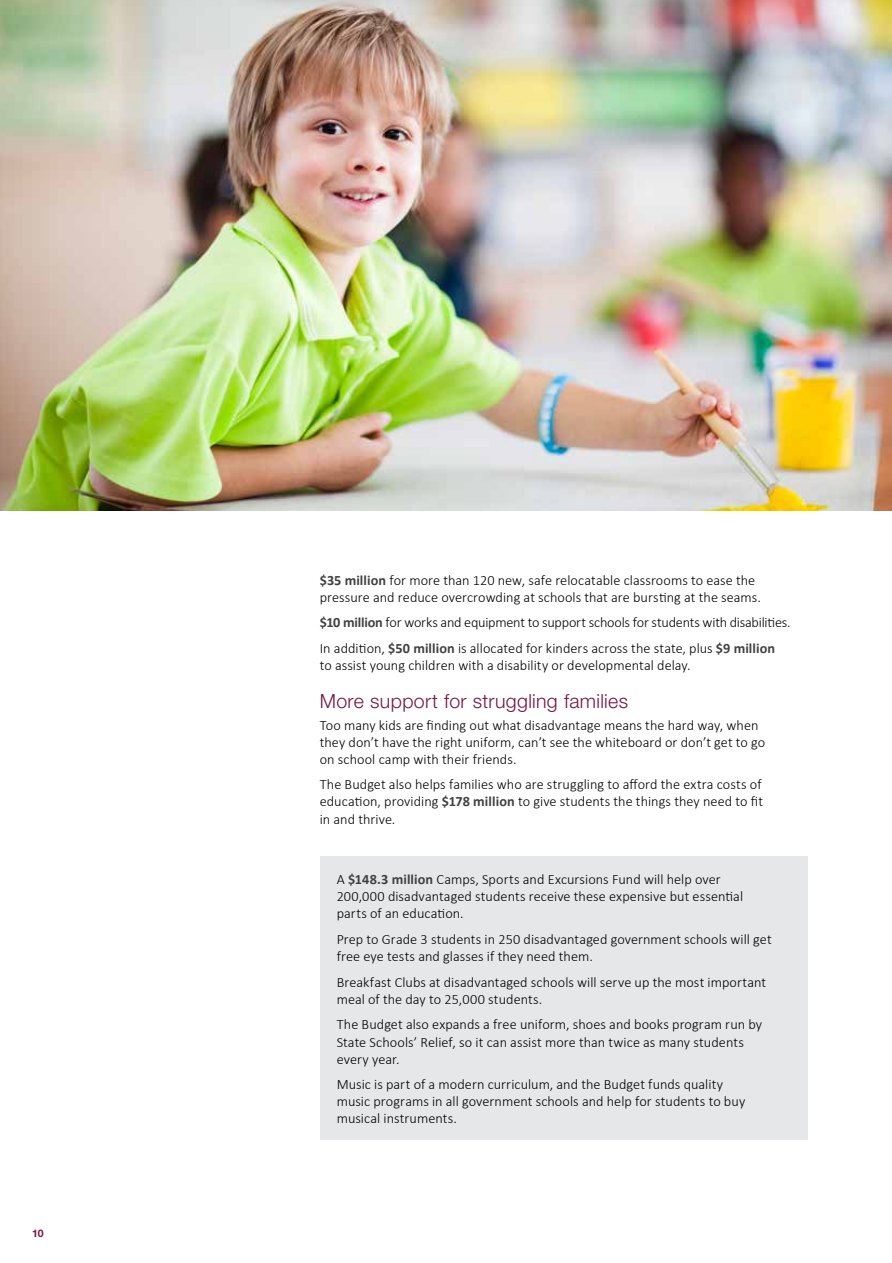
<style>
.page{position:relative;width:892px;height:1263px;background:#fff}
.page>*{position:absolute;margin:0;border:0;box-sizing:border-box;transform-origin:0 0}
.t1{font:300 19.5px "Helvetica Neue";letter-spacing:.02em;color:#761846}
.t2{font:300 14.25px/17.1px "Calibri";color:#000}
.t3{font:700 10.5px "Helvetica Neue East A";color:#761846}
.s1{font-weight:700;color:#414042}
</style>
<div class="page">
<img style="left:0;top:0;width:891px;height:510px">
<div style="left:319px;top:856px;width:488px;height:284px;background:#e6e7e8"></div>
<p class="t3" style="left:32px;top:1227px;width:13px">10</p>
<p class="t2" style="left:319px;top:571px;width:442px"><span class="s1">$35 million</span> for more than 120 new, safe relocatable classrooms to ease the pressure and reduce overcrowding at schools that are bursting at the seams.</p>
<p class="t2" style="left:319px;top:609px;width:472px;line-height:25.7px"><span class="s1">$10 million</span> for works and equipment to support schools for students with disabilities.<br>In addition, <span class="s1">$50 million</span> is allocated for kinders across the state, plus <span class="s1">$9 million</span></p>
<p class="t2" style="left:319px;top:656px;width:372px">to assist young children with a disability or developmental delay.</p>
<h1 class="t1" style="left:319px;top:689px;width:310px">More support for struggling families</h1>
<p class="t2" style="left:319px;top:716px;width:447px">Too many kids are finding out what disadvantage means the hard way, when they don’t have the right uniform, can’t see the whiteboard or don’t get to go on school camp with their friends.</p>
<p class="t2" style="left:319px;top:775px;width:444px;text-align:justify">The Budget also helps families who are struggling to afford the extra costs of education, providing <span class="s1">$178 million</span> to give students the things they need to fit in and thrive.</p>
<p class="t2" style="left:336px;top:870px;width:408px">A <span class="s1">$148.3 million</span> Camps, Sports and Excursions Fund will help over<br>200,000 disadvantaged students receive these expensive but essential parts of an education.</p>
<p class="t2" style="left:336px;top:930px;width:436px">Prep to Grade 3 students in 250 disadvantaged government schools will get free eye tests and glasses if they need them.</p>
<p class="t2" style="left:336px;top:973px;width:431px">Breakfast Clubs at disadvantaged schools will serve up the most important meal of the day to 25,000 students.</p>
<p class="t2" style="left:336px;top:1015px;width:427px">The Budget also expands a free uniform, shoes and books program run by<br>State Schools’ Relief, so it can assist more than twice as many students every year.</p>
<p class="t2" style="left:336px;top:1075px;width:410px">Music is part of a modern curriculum, and the Budget funds quality music programs in all government schools and help for students to buy musical instruments.</p>
</div>
